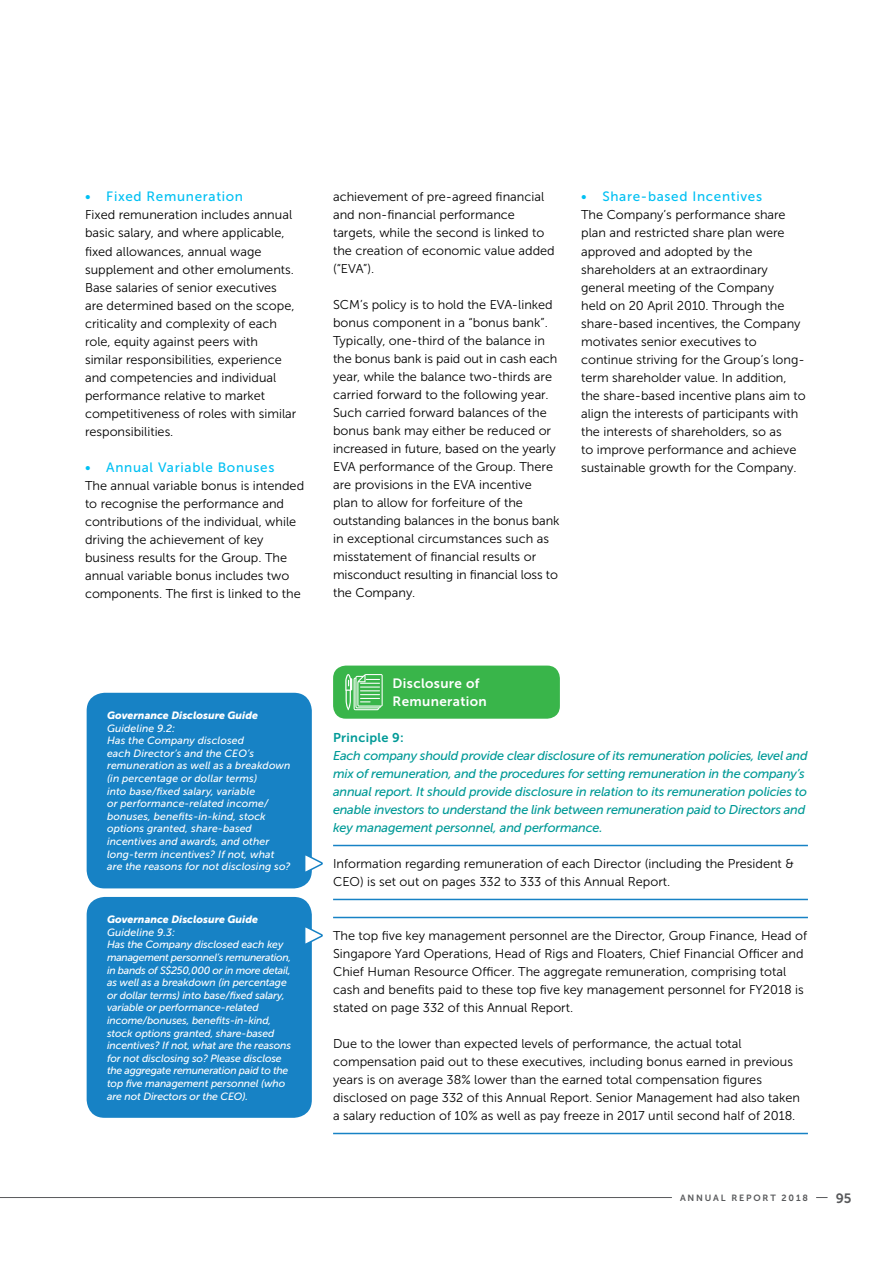
<style>
.page{position:relative;width:893px;height:1263px;background:#fff}
.page>*{position:absolute;margin:0;border:0;box-sizing:border-box;transform-origin:0 0}
.t1{font:13.5px "Museo Sans 500";letter-spacing:.05em;color:#00c0f3}
.t2{font:13.5px/18px "Museo Sans 700";letter-spacing:.025em;color:#fff}
.t3{font:13.5px "Museo Sans 700";color:#58595b}
.t4{font:12.75px/18px "Museo Sans 300";color:#000}
.t5{font:italic 12.75px/18px "Museo Sans 500";letter-spacing:-.02em;color:#009a97}
.t6{font:12.75px "Museo Sans 700";letter-spacing:.025em;color:#009a97}
.t7{font:italic 10.5px/12.6px "Museo Sans 500";letter-spacing:-.01em;color:#fff}
.t8{font:italic 10.5px/12.6px "Museo Sans 500";letter-spacing:.01em;color:#fff}
.t9{font:italic 10.5px "Museo Sans 900";color:#fff}
.t10{font:9px "Museo Sans 700";letter-spacing:.2em;color:#58595b}
</style>
<div class="page">
<div style="left:87px;top:693px;width:225px;height:195px;background:#1782c5;border-radius:18px"></div>
<div style="left:87px;top:897px;width:225px;height:221px;background:#1782c5;border-radius:18px"></div>
<svg style="left:305px;top:852px;width:18px;height:22px"></svg>
<svg style="left:305px;top:924px;width:18px;height:22px"></svg>
<div style="left:333px;top:665px;width:227px;height:54px;background:#39b54a;border-radius:13px"></div>
<svg style="left:345px;top:674px;width:38px;height:36px"></svg>
<hr style="left:333px;top:845px;width:475px;height:1px;background:#1782c5">
<hr style="left:333px;top:899px;width:475px;height:1px;background:#1782c5">
<hr style="left:333px;top:917px;width:475px;height:1px;background:#1782c5">
<hr style="left:333px;top:1133px;width:475px;height:1px;background:#1782c5">
<hr style="left:0;top:1197px;width:672px;height:1px;background:#58595b">
<p class="t1" style="left:85px;top:189px;width:160px">• Fixed Remuneration</p>
<p class="t4" style="left:85px;top:206px;width:213px">Fixed remuneration includes annual basic salary, and where applicable, fixed allowances, annual wage supplement and other emoluments.<br>Base salaries of senior executives are determined based on the scope, criticality and complexity of each role, equity against peers with similar responsibilities, experience and competencies and individual performance relative to market competitiveness of roles with similar responsibilities.</p>
<p class="t1" style="left:85px;top:459px;width:191px">• Annual Variable Bonuses</p>
<p class="t4" style="left:85px;top:476px;width:221px">The annual variable bonus is intended to recognise the performance and contributions of the individual, while driving the achievement of key business results for the Group. The annual variable bonus includes two components. The first is linked to the</p>
<p class="t4" style="left:333px;top:188px;width:223px">achievement of pre-agreed financial and non-financial performance targets, while the second is linked to the creation of economic value added (“EVA”).</p>
<p class="t4" style="left:333px;top:296px;width:228px">SCM’s policy is to hold the EVA-linked bonus component in a “bonus bank”.<br>Typically, one-third of the balance in the bonus bank is paid out in cash each year, while the balance two-thirds are carried forward to the following year.<br>Such carried forward balances of the bonus bank may either be reduced or increased in future, based on the yearly EVA performance of the Group. There are provisions in the EVA incentive plan to allow for forfeiture of the outstanding balances in the bonus bank in exceptional circumstances such as misstatement of financial results or misconduct resulting in financial loss to the Company.</p>
<p class="t1" style="left:581px;top:189px;width:182px">• Share-based Incentives</p>
<p class="t4" style="left:581px;top:206px;width:226px">The Company’s performance share plan and restricted share plan were approved and adopted by the shareholders at an extraordinary general meeting of the Company<br>held on 20 April 2010. Through the share-based incentives, the Company motivates senior executives to continue striving for the Group’s long&shy;term shareholder value. In addition, the share-based incentive plans aim to align the interests of participants with the interests of shareholders, so as<br>to improve performance and achieve sustainable growth for the Company.</p>
<p class="t9" style="left:107px;top:709px;width:152px">Governance Disclosure Guide</p>
<p class="t8" style="left:107px;top:722px;width:185px">Guideline 9.2:<br>Has the Company disclosed<br>each Director’s and the CEO’s remuneration as well as a breakdown (in percentage or dollar terms)<br>into base/fixed salary, variable<br>or performance-related income/ bonuses, benefits-in-kind, stock options granted, share-based incentives and awards, and other long-term incentives? If not, what are the reasons for not disclosing so?</p>
<p class="t9" style="left:107px;top:913px;width:152px">Governance Disclosure Guide</p>
<p class="t7" style="left:107px;top:926px;width:186px">Guideline 9.3:<br>Has the Company disclosed each key management personnel’s remuneration, in bands of S$250,000 or in more detail, as well as a breakdown (in percentage or dollar terms) into base/fixed salary, variable or performance-related income/bonuses, benefits-in-kind, stock options granted, share-based incentives? If not, what are the reasons for not disclosing so? Please disclose the aggregate remuneration paid to the top five management personnel (who are not Directors or the CEO).</p>
<p class="t2" style="left:393px;top:674px;width:96px">Disclosure of<br>Remuneration</p>
<p class="t6" style="left:333px;top:730px;width:72px">Principle 9:</p>
<p class="t5" style="left:333px;top:747px;width:476px">Each company should provide clear disclosure of its remuneration policies, level and mix of remuneration, and the procedures for setting remuneration in the company’s annual report. It should provide disclosure in relation to its remuneration policies to enable investors to understand the link between remuneration paid to Directors and key management personnel, and performance.</p>
<p class="t4" style="left:333px;top:855px;width:462px">Information regarding remuneration of each Director (including the President &amp;<br>CEO) is set out on pages 332 to 333 of this Annual Report.</p>
<p class="t4" style="left:333px;top:927px;width:476px">The top five key management personnel are the Director, Group Finance, Head of Singapore Yard Operations, Head of Rigs and Floaters, Chief Financial Officer and Chief Human Resource Officer. The aggregate remuneration, comprising total cash and benefits paid to these top five key management personnel for FY2018 is stated on page 332 of this Annual Report.</p>
<p class="t4" style="left:333px;top:1035px;width:468px">Due to the lower than expected levels of performance, the actual total compensation paid out to these executives, including bonus earned in previous years is on average 38% lower than the earned total compensation figures disclosed on page 332 of this Annual Report. Senior Management had also taken a salary reduction of 10% as well as pay freeze in 2017 until second half of 2018.</p>
<p class="t10" style="left:680px;top:1193px;width:129px">ANNUAL REPORT 2018</p>
<p class="t3" style="left:836px;top:1190px;width:17px">95</p>
</div>
